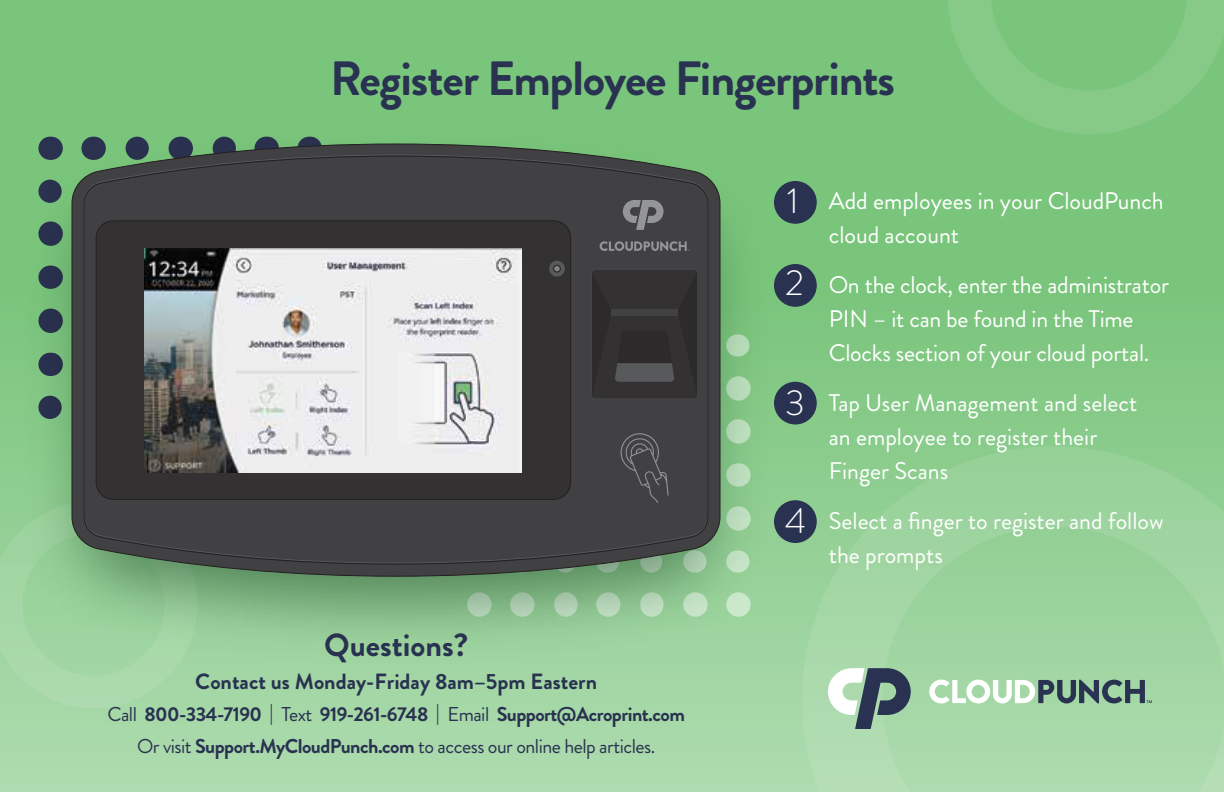
<style>
.page{position:relative;width:1224px;height:792px;background:#fff}
.page>*{position:absolute;margin:0;border:0;box-sizing:border-box;transform-origin:0 0}
.t1{font:700 48px "Brandon Grotesque";letter-spacing:-.025em;color:#293250}
.t2{font:700 32px "Brandon Grotesque";color:#293250}
.t3{font:24px/34px "Brandon Grotesque";color:#fff}
.t4{font:700 22px "Brandon Grotesque";color:#293250}
.t5{font:700 20px/32px "Brandon Grotesque";letter-spacing:-.025em;color:#293250;text-align:center}
.s1{font-weight:400}
.s2{font-weight:300;font-size:36px}
</style>
<div class="page">
<div style="left:0;top:0;width:1224px;height:792px;background:linear-gradient(to bottom,#6ec070,#a7d8a8)"></div>
<svg style="left:947px;top:0;width:277px;height:134px;background:#7fc781"></svg>
<svg style="left:802px;top:446px;width:422px;height:346px;background:#9fd4a0"></svg>
<div style="left:0;top:501px;width:197px;height:207px;background:#a5d8a7"></div>
<img style="left:3px;top:103px;width:786px;height:582px">
<svg style="left:71px;top:143px;width:650px;height:434px;background:#546e57"></svg>
<svg style="left:83px;top:155px;width:626px;height:410px;background:#424343"></svg>
<svg style="left:618px;top:431px;width:51px;height:72px;background:#49494b"></svg>
<div style="left:96px;top:221px;width:475px;height:278px;background:#333132;border-radius:17px"></div>
<div style="left:96px;top:220px;width:475px;height:280px;border:1px solid #231f20;border-radius:17px"></div>
<svg style="left:591px;top:270px;width:107px;height:129px;background:#343233"></svg>
<div style="left:591px;top:269px;width:107px;height:130px;border:1px solid #464547;border-radius:3px"></div>
<div style="left:549px;top:261px;width:16px;height:16px;background:#58595b;border-radius:50%"></div>
<div style="left:554px;top:265px;width:6px;height:7px;background:#808285;border-radius:50%"></div>
<div style="left:553px;top:265px;width:8px;height:7px;border:1px solid #231f20;border-radius:50%"></div>
<svg style="left:623px;top:200px;width:41px;height:30px"></svg>
<svg style="left:600px;top:241px;width:90px;height:10px"></svg>
<img style="left:145px;top:248px;width:377px;height:224px">
<div style="left:774px;top:181px;width:43px;height:43px;background:#293250;border-radius:50%"></div>
<div style="left:774px;top:264px;width:43px;height:43px;background:#293250;border-radius:50%"></div>
<div style="left:774px;top:382px;width:43px;height:43px;background:#293250;border-radius:50%"></div>
<div style="left:774px;top:500px;width:43px;height:43px;background:#293250;border-radius:50%"></div>
<svg style="left:828px;top:668px;width:83px;height:61px"></svg>
<svg style="left:929px;top:680px;width:223px;height:23px"></svg>
<h1 class="t1" style="left:330px;top:45px;width:567px">Register Employee Fingerprints</h1>
<h2 class="t2" style="left:324px;top:623px;width:145px">Questions?</h2>
<p class="t4" style="left:195px;top:666px;width:403px">Contact us Monday-Friday 8am–5pm Eastern</p>
<p class="t5" style="left:108px;top:698px;width:579px"><span class="s1">Call</span> 800-334-7190 <span class="s1">| Text</span> 919-261-6748 <span class="s1">| Email</span> Support@Acroprint.com<br><span class="s1">Or visit</span> Support.MyCloudPunch.com <span class="s1">to access our online help articles.</span></p>
<p class="t3" style="left:829px;top:184px;width:337px;text-indent:-42px"><span class="s2">1</span> Add employees in your CloudPunch cloud account</p>
<p class="t3" style="left:829px;top:268px;width:342px;text-indent:-43px"><span class="s2">2</span> On the clock, enter the administrator<br>PIN – it can be found in the Time<br>Clocks section of your cloud portal.</p>
<p class="t3" style="left:829px;top:386px;width:310px;text-indent:-43px"><span class="s2">3</span> Tap User Management and select an employee to register their<br>Finger Scans</p>
<p class="t3" style="left:829px;top:504px;width:336px;text-indent:-43px"><span class="s2">4</span> Select a finger to register and follow the prompts</p>
</div>
